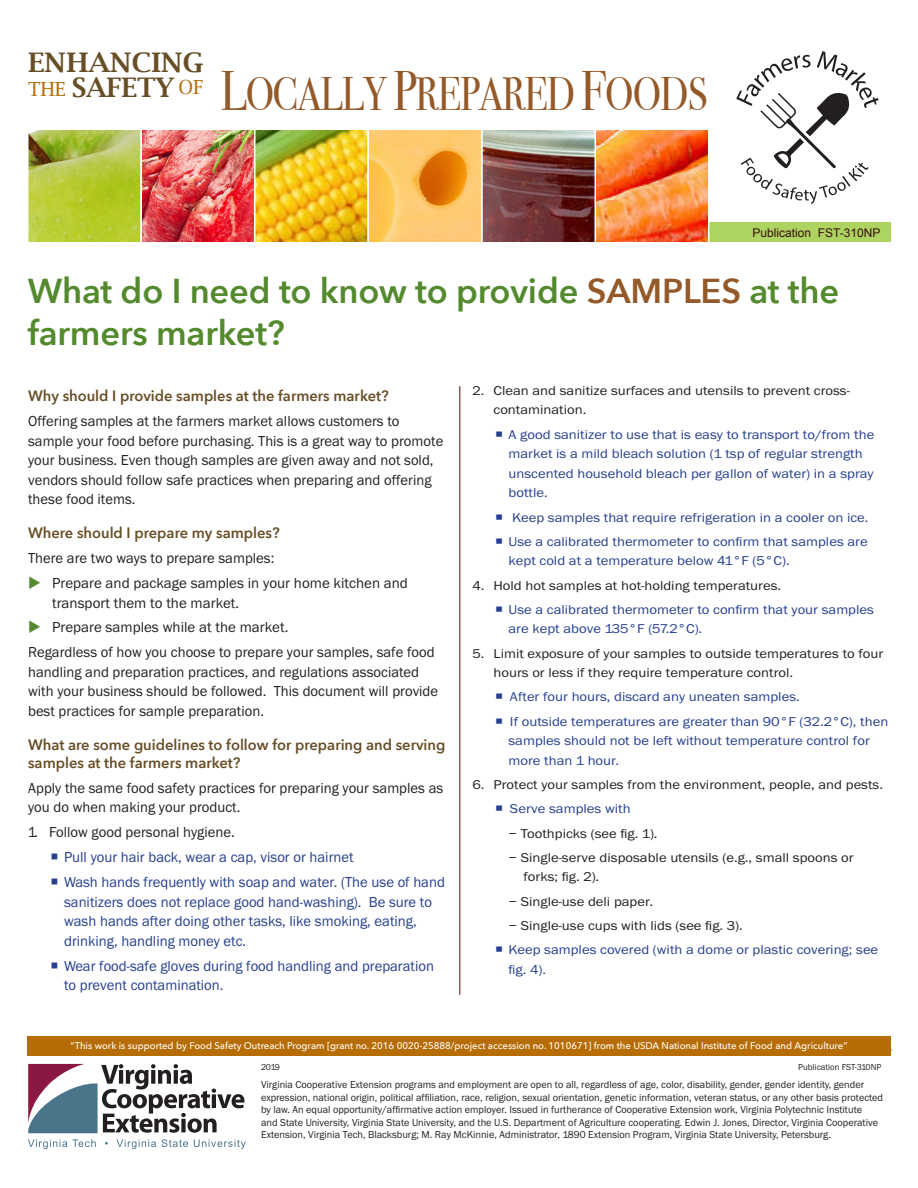
<style>
.page{position:relative;width:918px;height:1188px;background:#fff}
.page>*{position:absolute;margin:0;border:0;box-sizing:border-box;transform-origin:0 0}
.t1{font:46.95px "Bodoni Svty Two ITCTT";letter-spacing:-.02em;color:#935928;scale:.84 1}
.headline{font:600 34.5px/42px "Avenir Next";letter-spacing:-.005em;color:#548a2e}
.t2{font:600 27px/25.5px "Lucida Bright";color:#674e26}
.Text{font:15px/19.5px "Franklin Gothic";color:#231f20}
.t3{font:15px/19.5px "Franklin Gothic";color:#253f8e}
.Subheader_1{font:600 15px/18px "Avenir Next";color:#674e26}
.Numbered_text{font:15px "Franklin Gothic";color:#231f20}
.t4{font:13.35px/19.5px "Franklin Gothic";color:#253f8e;scale:1.11 1}
.Numbered_text-2{font:13.35px/19.5px "Franklin Gothic";color:#231f20;scale:1.11 1}
.Sub_Sub_Text{font:13.35px/19.5px "Franklin Gothic";color:#231f20;scale:1.11 1}
.t5{font:12px "Arial";color:#390f0f}
.Text-2{font:10.5px/12.6px "Franklin Gothic";color:#231f20}
.Subheader_1-2{font:500 9.75px "Avenir Next";color:#fff}
.Text-3{font:9px "Franklin Gothic";color:#231f20}
.s1{font-weight:400;font-size:19.5px;color:#b76d06}
.s2{font-size:55.5px}
.s3{color:#935928}
</style>
<div class="page">
<div style="left:709px;top:222px;width:182px;height:20px;background:#add461"></div>
<img style="left:30px;top:132px;width:677px;height:109px">
<div style="left:27px;top:129px;width:115px;height:115px;border:2px solid #fff"></div>
<div style="left:141px;top:129px;width:115px;height:115px;border:2px solid #fff"></div>
<div style="left:254px;top:129px;width:115px;height:115px;border:2px solid #fff"></div>
<div style="left:595px;top:129px;width:115px;height:115px;border:2px solid #fff"></div>
<div style="left:481px;top:129px;width:115px;height:115px;border:2px solid #fff"></div>
<div style="left:368px;top:129px;width:115px;height:115px;border:2px solid #fff"></div>
<svg style="left:28px;top:1064px;width:217px;height:69px"></svg>
<svg style="left:28px;top:1139px;width:68px;height:10px"></svg>
<svg style="left:116px;top:1139px;width:72px;height:10px"></svg>
<svg style="left:194px;top:1139px;width:52px;height:10px"></svg>
<hr style="left:459px;top:386px;width:1px;height:609px;background:#8d5b5a">
<hr style="left:28px;top:1049px;width:864px;height:2px;background:#b76d06">
<svg style="left:736px;top:51px;width:143px;height:153px"></svg>
<div style="left:27px;top:1036px;width:864px;height:20px;background:#b76d06"></div>
<p class="t2" style="left:28px;top:49px;width:177px">ENHANCING<br><span class="s1">THE</span> SAFETY <span class="s1">OF</span></p>
<p class="t1" style="left:220px;top:55px;width:581px"><span class="s2">L</span>OCALLY <span class="s2">P</span>REPARED <span class="s2">F</span>OODS</p>
<p class="t5" style="left:752px;top:224px;width:130px">Publication FST-310NP</p>
<p class="headline" style="left:28px;top:269px;width:813px">What do I need to know to provide <span class="s3">SAMPLES</span> at the farmers market?</p>
<p class="Subheader_1" style="left:28px;top:387px;width:362px">Why should I provide samples at the farmers market?</p>
<p class="Text" style="left:28px;top:413px;width:417px">Offering samples at the farmers market allows customers to sample your food before purchasing. This is a great way to promote your business. Even though samples are given away and not sold, vendors should follow safe practices when preparing and offering these food items.</p>
<p class="Subheader_1" style="left:28px;top:524px;width:253px">Where should I prepare my samples?</p>
<p class="Text" style="left:28px;top:550px;width:248px">There are two ways to prepare samples:</p>
<p class="Text" style="left:52px;top:575px;width:357px">Prepare and package samples in your home kitchen and transport them to the market.</p>
<p class="Text" style="left:52px;top:619px;width:238px">Prepare samples while at the market.</p>
<p class="Text" style="left:28px;top:644px;width:412px">Regardless of how you choose to prepare your samples, safe food handling and preparation practices, and regulations associated with your business should be followed. This document will provide best practices for sample preparation.</p>
<p class="Subheader_1" style="left:28px;top:735px;width:419px">What are some guidelines to follow for preparing and serving samples at the farmers market?</p>
<p class="Text" style="left:28px;top:779px;width:417px">Apply the same food safety practices for preparing your samples as you do when making your product.</p>
<p class="Numbered_text" style="left:28px;top:822px;width:208px">1. Follow good personal hygiene.</p>
<p class="t3" style="left:64px;top:849px;width:291px">Pull your hair back, wear a cap, visor or hairnet</p>
<p class="t3" style="left:64px;top:874px;width:382px">Wash hands frequently with soap and water. (The use of hand sanitizers does not replace good hand-washing). Be sure to wash hands after doing other tasks, like smoking, eating, drinking, handling money etc.</p>
<p class="t3" style="left:64px;top:957px;width:371px">Wear food-safe gloves during food handling and preparation to prevent contamination.</p>
<p class="Numbered_text-2" style="left:494px;top:382px;width:323px;text-indent:-21px">2. Clean and sanitize surfaces and utensils to prevent cross&shy;contamination.</p>
<p class="t4" style="left:508px;top:426px;width:331px">A good sanitizer to use that is easy to transport to/from the market is a mild bleach solution (1 tsp of regular strength unscented household bleach per gallon of water) in a spray bottle.</p>
<p class="t4" style="left:512px;top:508px;width:323px">Keep samples that require refrigeration in a cooler on ice.</p>
<p class="t4" style="left:508px;top:533px;width:325px">Use a calibrated thermometer to confirm that samples are kept cold at a temperature below 41°F (5°C).</p>
<p class="Numbered_text-2" style="left:472px;top:577px;width:280px">4. Hold hot samples at hot-holding temperatures.</p>
<p class="t4" style="left:508px;top:601px;width:331px">Use a calibrated thermometer to confirm that your samples are kept above 135°F (57.2°C).</p>
<p class="Numbered_text-2" style="left:494px;top:645px;width:353px;text-indent:-21px">5. Limit exposure of your samples to outside temperatures to four hours or less if they require temperature control.</p>
<p class="t4" style="left:510px;top:688px;width:263px">After four hours, discard any uneaten samples.</p>
<p class="t4" style="left:508px;top:713px;width:344px">If outside temperatures are greater than 90°F (32.2°C), then samples should not be left without temperature control for more than 1 hour.</p>
<p class="Numbered_text-2" style="left:472px;top:776px;width:371px">6. Protect your samples from the environment, people, and pests.</p>
<p class="t4" style="left:510px;top:800px;width:110px">Serve samples with</p>
<p class="Sub_Sub_Text" style="left:508px;top:824px;width:136px">– Toothpicks (see fig. 1).</p>
<p class="Sub_Sub_Text" style="left:524px;top:849px;width:299px;text-indent:-15px">– Single-serve disposable utensils (e.g., small spoons or forks; fig. 2).</p>
<p class="Sub_Sub_Text" style="left:508px;top:893px;width:132px">– Single-use deli paper.</p>
<p class="Sub_Sub_Text" style="left:508px;top:917px;width:213px">– Single-use cups with lids (see fig. 3).</p>
<p class="t4" style="left:508px;top:941px;width:335px">Keep samples covered (with a dome or plastic covering; see fig. 4).</p>
<p class="Subheader_1-2" style="left:71px;top:1037px;width:778px">“This work is supported by Food Safety Outreach Program [grant no. 2016 0020-25888/project accession no. 1010671] from the USDA National Institute of Food and Agriculture”</p>
<p class="Text-3" style="left:261px;top:1061px;width:20px">2019</p>
<p class="Text-3" style="left:798px;top:1061px;width:85px">Publication FST-310NP</p>
<p class="Text-2" style="left:261px;top:1079px;width:624px">Virginia Cooperative Extension programs and employment are open to all, regardless of age, color, disability, gender, gender identity, gender expression, national origin, political affiliation, race, religion, sexual orientation, genetic information, veteran status, or any other basis protected by law. An equal opportunity/affirmative action employer. Issued in furtherance of Cooperative Extension work, Virginia Polytechnic Institute<br>and State University, Virginia State University, and the U.S. Department of Agriculture cooperating. Edwin J. Jones, Director, Virginia Cooperative Extension, Virginia Tech, Blacksburg; M. Ray McKinnie, Administrator, 1890 Extension Program, Virginia State University, Petersburg.</p>
</div>
